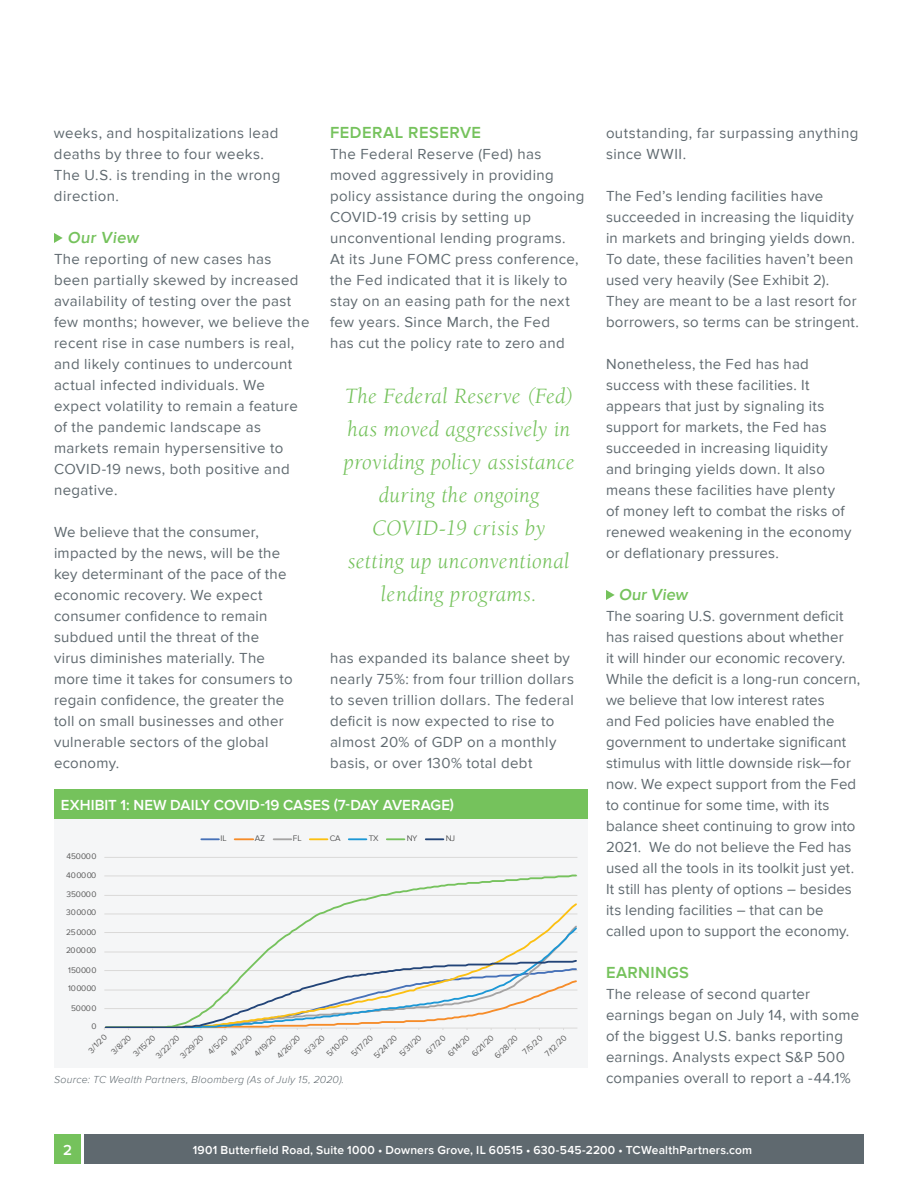
<style>
.page{position:relative;width:918px;height:1188px;background:#fff}
.page>*{position:absolute;margin:0;border:0;box-sizing:border-box;transform-origin:0 0}
.t1{font:italic 22.5px/33px "Berkeley";letter-spacing:.015em;color:#75c25c;text-align:center}
.t2{font:600 16.5px "Proxima Nova";letter-spacing:.03em;color:#75c25c}
.t3{font:15px/21px "Proxima Nova";letter-spacing:.02em;color:#5f696f}
.t4{font:600 15px "Proxima Nova";letter-spacing:.005em;color:#fff}
.t5{font:600 12px "Proxima Nova";letter-spacing:.015em;color:#fff}
.t6{font:italic 300 10.5px "Proxima Nova";letter-spacing:.03em;color:#5f696f}
.t7{font:8.4px "Proxima Nova";letter-spacing:-.005em;color:#595959}
</style>
<div class="page">
<div style="left:85px;top:1134px;width:779px;height:30px;background:#5f696f"></div>
<div style="left:54px;top:1134px;width:27px;height:30px;background:#75c25c"></div>
<svg style="left:54px;top:233px;width:9px;height:10px"></svg>
<svg style="left:606px;top:590px;width:9px;height:10px"></svg>
<div style="left:54px;top:789px;width:534px;height:30px;background:#75c25c"></div>
<div style="left:54px;top:819px;width:534px;height:249px;background:#f5f6f7"></div>
<hr style="left:104px;top:857px;width:473px;height:1px;background:#dad9d8">
<svg style="left:104px;top:874px;width:474px;height:85px"></svg>
<svg style="left:104px;top:959px;width:474px;height:71px"></svg>
<svg style="left:201px;top:838px;width:18px;height:2px"></svg>
<svg style="left:235px;top:838px;width:18px;height:2px"></svg>
<svg style="left:274px;top:838px;width:17px;height:2px"></svg>
<svg style="left:310px;top:838px;width:17px;height:2px"></svg>
<svg style="left:349px;top:838px;width:17px;height:2px"></svg>
<svg style="left:387px;top:838px;width:17px;height:2px"></svg>
<svg style="left:426px;top:838px;width:17px;height:2px"></svg>
<p class="t3" style="left:54px;top:123px;width:228px">weeks, and hospitalizations lead deaths by three to four weeks.<br>The U.S. is trending in the wrong direction.</p>
<p class="t2" style="left:68px;top:228px;width:75px">Our View</p>
<p class="t3" style="left:54px;top:249px;width:257px">The reporting of new cases has been partially skewed by increased availability of testing over the past few months; however, we believe the recent rise in case numbers is real, and likely continues to undercount actual infected individuals. We expect volatility to remain a feature of the pandemic landscape as markets remain hypersensitive to<br>COVID-19 news, both positive and negative.</p>
<p class="t3" style="left:54px;top:522px;width:240px">We believe that the consumer, impacted by the news, will be the key determinant of the pace of the economic recovery. We expect consumer confidence to remain subdued until the threat of the virus diminishes materially. The more time it takes for consumers to regain confidence, the greater the toll on small businesses and other vulnerable sectors of the global economy.</p>
<p class="t2" style="left:330px;top:123px;width:153px">FEDERAL RESERVE</p>
<p class="t3" style="left:330px;top:144px;width:256px">The Federal Reserve (Fed) has moved aggressively in providing policy assistance during the ongoing COVID-19 crisis by setting up unconventional lending programs.<br>At its June FOMC press conference, the Fed indicated that it is likely to stay on an easing path for the next few years. Since March, the Fed<br>has cut the policy rate to zero and</p>
<h1 class="t1" style="left:344px;top:380px;width:232px">The Federal Reserve (Fed) has moved aggressively in providing policy assistance during the ongoing<br>COVID-19 crisis by setting up unconventional lending programs.</h1>
<p class="t3" style="left:330px;top:648px;width:246px">has expanded its balance sheet by nearly 75%: from four trillion dollars to seven trillion dollars. The federal deficit is now expected to rise to almost 20% of GDP on a monthly basis, or over 130% total debt</p>
<p class="t4" style="left:61px;top:796px;width:395px">EXHIBIT 1: NEW DAILY COVID-19 CASES (7-DAY AVERAGE)</p>
<p class="t7" style="left:66px;top:851px;width:32px">450000</p>
<p class="t7" style="left:66px;top:871px;width:32px">400000</p>
<p class="t7" style="left:66px;top:889px;width:32px">350000</p>
<p class="t7" style="left:66px;top:908px;width:32px">300000</p>
<p class="t7" style="left:66px;top:927px;width:32px">250000</p>
<p class="t7" style="left:66px;top:946px;width:32px">200000</p>
<p class="t7" style="left:68px;top:965px;width:30px">150000</p>
<p class="t7" style="left:68px;top:984px;width:30px">100000</p>
<p class="t7" style="left:71px;top:1003px;width:27px">50000</p>
<p class="t7" style="left:91px;top:1022px;width:7px">0</p>
<p class="t7" style="left:221px;top:834px;width:8px">IL</p>
<p class="t7" style="left:255px;top:834px;width:12px">AZ</p>
<p class="t7" style="left:293px;top:834px;width:10px">FL</p>
<p class="t7" style="left:330px;top:834px;width:13px">CA</p>
<p class="t7" style="left:369px;top:834px;width:12px">TX</p>
<p class="t7" style="left:407px;top:834px;width:12px">NY</p>
<p class="t7" style="left:446px;top:834px;width:11px">NJ</p>
<p class="t7" style="left:86px;top:1048px;width:24px;rotate:-45deg">3/1/20</p>
<p class="t7" style="left:109px;top:1050px;width:26px;rotate:-45deg">3/8/20</p>
<p class="t7" style="left:131px;top:1052px;width:29px;rotate:-45deg">3/15/20</p>
<p class="t7" style="left:154px;top:1054px;width:31px;rotate:-45deg">3/22/20</p>
<p class="t7" style="left:178px;top:1054px;width:31px;rotate:-45deg">3/29/20</p>
<p class="t7" style="left:206px;top:1050px;width:26px;rotate:-45deg">4/5/20</p>
<p class="t7" style="left:228px;top:1052px;width:29px;rotate:-45deg">4/12/20</p>
<p class="t7" style="left:252px;top:1052px;width:29px;rotate:-45deg">4/19/20</p>
<p class="t7" style="left:275px;top:1054px;width:31px;rotate:-45deg">4/26/20</p>
<p class="t7" style="left:303px;top:1050px;width:26px;rotate:-45deg">5/3/20</p>
<p class="t7" style="left:324px;top:1052px;width:29px;rotate:-45deg">5/10/20</p>
<p class="t7" style="left:349px;top:1052px;width:29px;rotate:-45deg">5/17/20</p>
<p class="t7" style="left:372px;top:1054px;width:31px;rotate:-45deg">5/24/20</p>
<p class="t7" style="left:397px;top:1052px;width:29px;rotate:-45deg">5/31/20</p>
<p class="t7" style="left:424px;top:1050px;width:26px;rotate:-45deg">6/7/20</p>
<p class="t7" style="left:446px;top:1052px;width:29px;rotate:-45deg">6/14/20</p>
<p class="t7" style="left:470px;top:1052px;width:29px;rotate:-45deg">6/21/20</p>
<p class="t7" style="left:492px;top:1054px;width:31px;rotate:-45deg">6/28/20</p>
<p class="t7" style="left:521px;top:1050px;width:26px;rotate:-45deg">7/5/20</p>
<p class="t7" style="left:543px;top:1052px;width:29px;rotate:-45deg">7/12/20</p>
<p class="t6" style="left:54px;top:1074px;width:291px">Source: TC Wealth Partners, Bloomberg (As of July 15, 2020).</p>
<p class="t3" style="left:606px;top:123px;width:254px">outstanding, far surpassing anything since WWII.</p>
<p class="t3" style="left:606px;top:186px;width:255px">The Fed’s lending facilities have succeeded in increasing the liquidity in markets and bringing yields down.<br>To date, these facilities haven’t been used very heavily (See Exhibit 2).<br>They are meant to be a last resort for borrowers, so terms can be stringent.</p>
<p class="t3" style="left:606px;top:354px;width:247px">Nonetheless, the Fed has had success with these facilities. It appears that just by signaling its support for markets, the Fed has succeeded in increasing liquidity and bringing yields down. It also means these facilities have plenty of money left to combat the risks of renewed weakening in the economy or deflationary pressures.</p>
<p class="t2" style="left:619px;top:585px;width:73px">Our View</p>
<p class="t3" style="left:606px;top:606px;width:256px">The soaring U.S. government deficit has raised questions about whether<br>it will hinder our economic recovery.<br>While the deficit is a long-run concern, we believe that low interest rates<br>and Fed policies have enabled the government to undertake significant stimulus with little downside risk—for now. We expect support from the Fed to continue for some time, with its balance sheet continuing to grow into 2021. We do not believe the Fed has used all the tools in its toolkit just yet.<br>It still has plenty of options – besides its lending facilities – that can be called upon to support the economy.</p>
<p class="t2" style="left:606px;top:963px;width:85px">EARNINGS</p>
<p class="t3" style="left:606px;top:984px;width:255px">The release of second quarter earnings began on July 14, with some of the biggest U.S. banks reporting earnings. Analysts expect S&amp;P 500 companies overall to report a -44.1%</p>
<p class="t4" style="left:63px;top:1141px;width:10px">2</p>
<p class="t5" style="left:193px;top:1143px;width:561px">1901 Butterfield Road, Suite 1000 • Downers Grove, IL 60515 • 630-545-2200 • TCWealthPartners.com</p>
</div>
